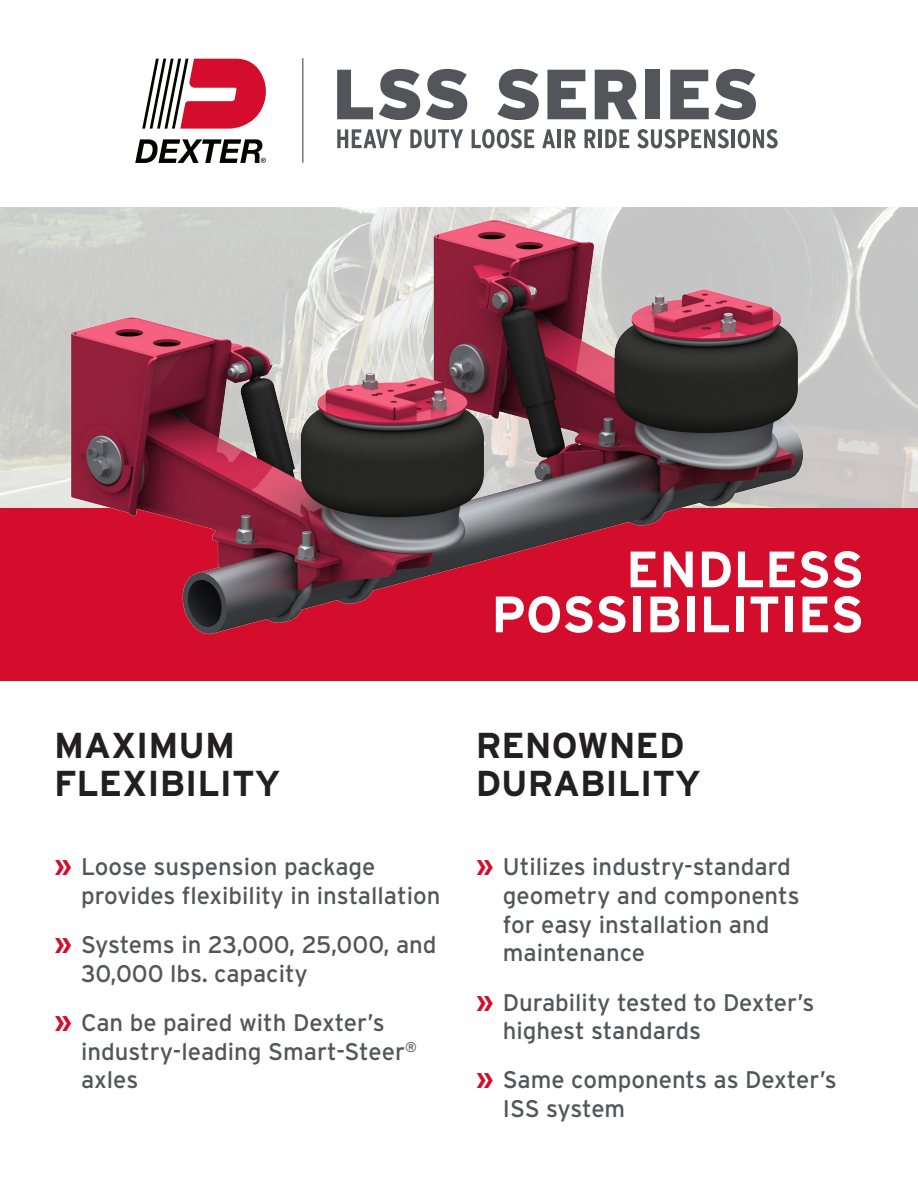
<style>
.page{position:relative;width:918px;height:1188px;background:#fff}
.page>*{position:absolute;margin:0;border:0;box-sizing:border-box;transform-origin:0 0}
.Level_2_paragraph{font:700 51px/45px "Interstate";color:#fff;text-align:right}
.Level_2_paragraph-2{font:700 36px/37.5px "Interstate";color:#231f20}
.t1{font:24px/28.8px "Interstate";color:#54555a}
.s1{font-weight:700;font-size:28.5px;color:#d30d2b}
</style>
<div class="page">
<svg style="left:0;top:207px;width:918px;height:301px;background:#ccccca"></svg>
<div style="left:0;top:508px;width:918px;height:172px;background:#d30d2b"></div>
<hr style="left:302px;top:58px;width:1px;height:105px;background:#54555a">
<svg style="left:142px;top:59px;width:124px;height:70px"></svg>
<svg style="left:135px;top:139px;width:131px;height:24px"></svg>
<svg style="left:337px;top:129px;width:65px;height:19px"></svg>
<svg style="left:410px;top:129px;width:53px;height:19px"></svg>
<svg style="left:472px;top:129px;width:62px;height:19px"></svg>
<svg style="left:542px;top:129px;width:13px;height:19px"></svg>
<hr style="left:558px;top:129px;width:3px;height:19px;background:#54555a">
<svg style="left:565px;top:129px;width:11px;height:19px"></svg>
<svg style="left:585px;top:129px;width:11px;height:19px"></svg>
<hr style="left:598px;top:129px;width:4px;height:19px;background:#54555a">
<svg style="left:605px;top:129px;width:24px;height:19px"></svg>
<svg style="left:637px;top:129px;width:92px;height:19px"></svg>
<hr style="left:731px;top:129px;width:4px;height:19px;background:#54555a">
<svg style="left:738px;top:129px;width:40px;height:19px"></svg>
<svg style="left:337px;top:70px;width:36px;height:49px"></svg>
<svg style="left:379px;top:69px;width:41px;height:51px"></svg>
<svg style="left:426px;top:69px;width:41px;height:51px"></svg>
<svg style="left:497px;top:69px;width:42px;height:51px"></svg>
<svg style="left:547px;top:70px;width:39px;height:49px"></svg>
<svg style="left:595px;top:70px;width:42px;height:49px"></svg>
<div style="left:646px;top:70px;width:14px;height:49px;background:#54555a"></div>
<svg style="left:670px;top:70px;width:39px;height:49px"></svg>
<svg style="left:715px;top:69px;width:41px;height:51px"></svg>
<img style="left:54px;top:207px;width:792px;height:428px">
<p class="Level_2_paragraph" style="left:491px;top:546px;width:374px">ENDLESS<br>POSSIBILITIES</p>
<p class="Level_2_paragraph-2" style="left:54px;top:727px;width:228px">MAXIMUM<br>FLEXIBILITY</p>
<p class="t1" style="left:81px;top:852px;width:361px;text-indent:-27px"><span class="s1">»</span> Loose suspension package provides flexibility in installation</p>
<p class="t1" style="left:81px;top:930px;width:357px;text-indent:-27px"><span class="s1">»</span> Systems in 23,000, 25,000, and<br>30,000 lbs. capacity</p>
<p class="t1" style="left:81px;top:1008px;width:337px;text-indent:-27px"><span class="s1">»</span> Can be paired with Dexter’s industry-leading Smart-Steer<sup>® </sup>axles</p>
<p class="Level_2_paragraph-2" style="left:476px;top:727px;width:226px">RENOWNED<br>DURABILITY</p>
<p class="t1" style="left:503px;top:852px;width:298px;text-indent:-27px"><span class="s1">»</span> Utilizes industry-standard geometry and components for easy installation and maintenance</p>
<p class="t1" style="left:503px;top:988px;width:313px;text-indent:-27px"><span class="s1">»</span> Durability tested to Dexter’s highest standards</p>
<p class="t1" style="left:503px;top:1065px;width:335px;text-indent:-27px"><span class="s1">»</span> Same components as Dexter’s<br>ISS system</p>
</div>
